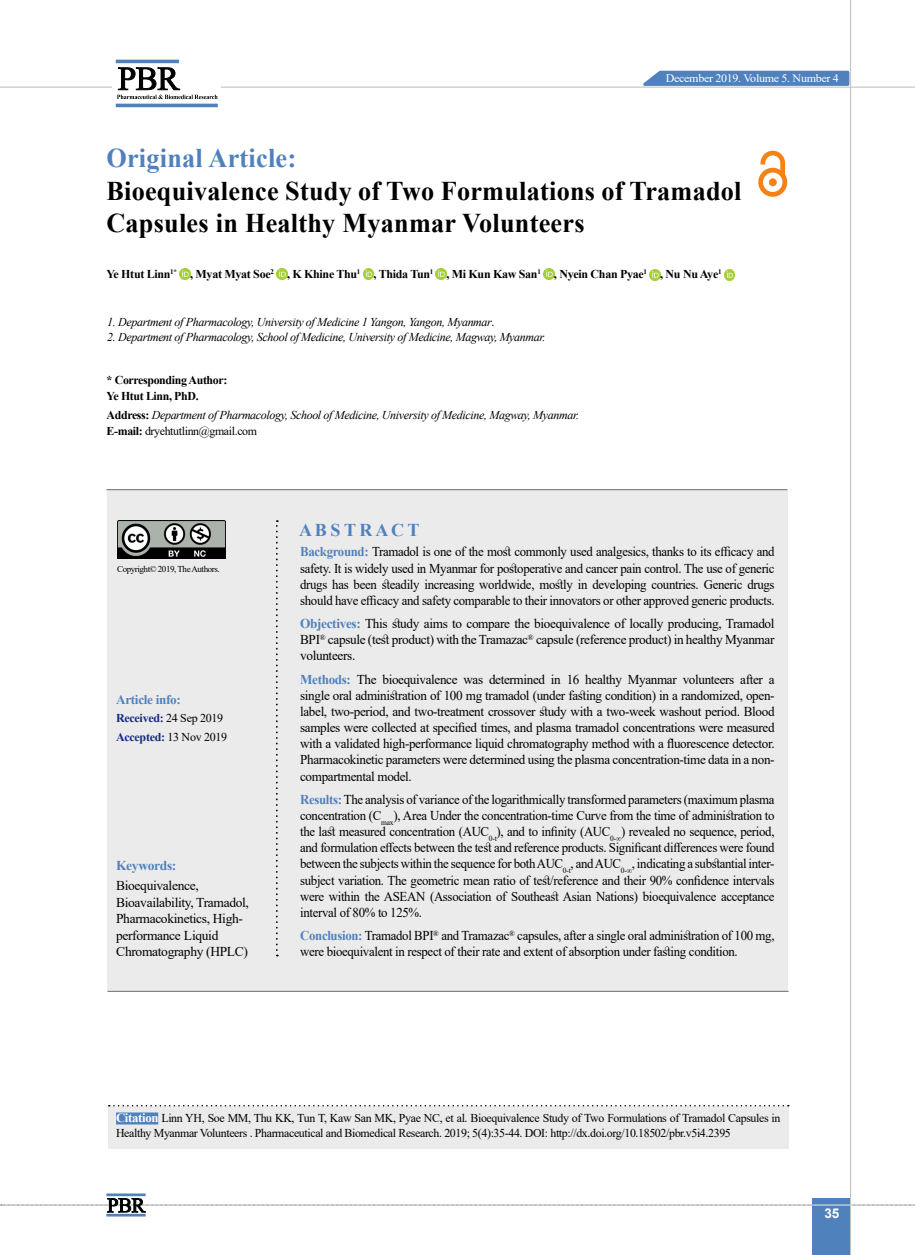
<style>
.page{position:relative;width:915px;height:1255px;background:#fff}
.page>*{position:absolute;margin:0;border:0;box-sizing:border-box;transform-origin:0 0}
.t1{font:700 27px/32.4px "Times New Roman";letter-spacing:.01em;color:#000}
.t2{font:700 27px "Times New Roman";letter-spacing:.01em;color:#4f81bd}
.t3{font:700 18px "Times New Roman";color:#4f81bd}
.t4{font:13.5px/16px "Times New Roman";letter-spacing:-.025em;color:#000;text-align:justify;scale:.95 1}
.t5{font:13.5px/16px "Times New Roman";letter-spacing:-.025em;color:#000;text-align:justify}
.t6{font:700 13.5px "Times New Roman";letter-spacing:-.025em;color:#4f81bd}
.t7{font:700 13.5px "Arial";color:#fff}
.t8{font:700 13.2px "Times New Roman";letter-spacing:-.025em;color:#4f81bd}
.t9{font:italic 12px/16.2px "Times New Roman";letter-spacing:-.03em;color:#000}
.t10{font:12px/15px "Times New Roman";letter-spacing:-.03em;color:#000}
.t11{font:700 12px/16.2px "Times New Roman";letter-spacing:-.025em;color:#000}
.t12{font:700 12px/18.3px "Times New Roman";letter-spacing:-.025em;color:#14287e}
.t13{font:11.4px "Times New Roman";letter-spacing:-.025em;color:#fff;scale:1.05 1}
.t14{font:9px "Times New Roman";letter-spacing:-.05em;color:#000}
.s1{font-style:normal}
.s2{font-weight:700;font-style:normal}
.s3{font-weight:400;color:#000}
.s4{font-weight:700;color:#4f81bd}
.s5{font-weight:700;font-size:12.75px;color:#fff}
</style>
<div class="page">
<div style="left:812px;top:1198px;width:38px;height:56px;background:#4f81bd"></div>
<hr style="left:849px;top:0;width:1px;height:1254px;background:#c2c4c6">
<hr style="left:0;top:87px;width:914px;height:1px;background:#c2c4c6">
<svg style="left:635px;top:69px;width:215px;height:18px;background:#749bca"></svg>
<svg style="left:1px;top:1197px;width:914px;height:15px"></svg>
<hr style="left:106px;top:1193px;width:40px;height:3px;background:#4f81bd">
<hr style="left:106px;top:1213px;width:40px;height:3px;background:#4f81bd">
<div style="left:112px;top:56px;width:108px;height:49px;background:linear-gradient(to right,#fff,#fff)"></div>
<hr style="left:116px;top:60px;width:63px;height:3px;background:#4f81bd">
<hr style="left:116px;top:104px;width:102px;height:3px;background:#4f81bd">
<svg style="left:117px;top:67px;width:100px;height:32px"></svg>
<div style="left:107px;top:489px;width:680px;height:502px;background:#ebebec"></div>
<svg style="left:180px;top:269px;width:10px;height:11px"></svg>
<svg style="left:276px;top:269px;width:11px;height:11px"></svg>
<svg style="left:363px;top:269px;width:11px;height:11px"></svg>
<svg style="left:435px;top:269px;width:11px;height:11px"></svg>
<svg style="left:543px;top:269px;width:11px;height:11px"></svg>
<svg style="left:649px;top:269px;width:11px;height:11px"></svg>
<svg style="left:724px;top:269px;width:10px;height:11px"></svg>
<svg style="left:276px;top:520px;width:2px;height:436px"></svg>
<hr style="left:106px;top:489px;width:681px;height:1px;background:#6d6e71">
<hr style="left:108px;top:990px;width:680px;height:1px;background:#6d6e71">
<svg style="left:758px;top:151px;width:29px;height:46px"></svg>
<div style="left:768px;top:178px;width:8px;height:8px;background:#f58212;border-radius:50%"></div>
<div style="left:108px;top:1105px;width:680px;height:43px;background:#ebebec"></div>
<svg style="left:109px;top:1105px;width:679px;height:1px"></svg>
<div style="left:116px;top:1112px;width:42px;height:12px;background:#4f81bd"></div>
<img style="left:117px;top:521px;width:108px;height:37px">
<p class="t13" style="left:665px;top:70px;width:166px">December 2019. Volume 5. Number 4</p>
<h1 class="t2" style="left:106px;top:139px;width:191px">Original Article:</h1>
<h1 class="t1" style="left:106px;top:173px;width:636px">Bioequivalence Study of Two Formulations of Tramadol<br>Capsules in Healthy Myanmar Volunteers</h1>
<p class="t11" style="left:106px;top:265px;width:616px">Ye Htut Linn<sup>1*</sup> , Myat Myat Soe<sup>2</sup> , K Khine Thu<sup>1</sup> , Thida Tun<sup>1</sup> , Mi Kun Kaw San<sup>1</sup> , Nyein Chan Pyae<sup>1</sup> , Nu Nu Aye<sup>1</sup></p>
<p class="t9" style="left:107px;top:313px;width:388px">1. Department of Pharmacology, University of Medicine 1 Yangon, Yangon, Myanmar<span class="s1">.</span></p>
<p class="t9" style="left:107px;top:328px;width:439px">2. Department of Pharmacology, School of Medicine, University of Medicine, Magway, Myanmar.</p>
<p class="t11" style="left:107px;top:371px;width:122px">* Corresponding Author:<br>Ye Htut Linn, PhD.</p>
<p class="t9" style="left:107px;top:406px;width:474px"><span class="s2">Address:</span> Department of Pharmacology, School of Medicine, University of Medicine, Magway, Myanmar.<br><span class="s2">E-mail:</span> <span class="s1">dryehtutlinn@gmail.com</span></p>
<p class="t14" style="left:117px;top:563px;width:104px">Copyright© 2019, The Authors.</p>
<p class="t8" style="left:116px;top:690px;width:66px">Article info:</p>
<p class="t12" style="left:116px;top:708px;width:112px">Received: <span class="s3">24 Sep 2019<br></span>Accepted: <span class="s3">13 Nov 2019</span></p>
<p class="t6" style="left:116px;top:855px;width:62px">Keywords:</p>
<p class="t5" style="left:116px;top:877px;width:134px;line-height:16.5px;text-align:left">Bioequivalence,<br>Bioavailability, Tramadol,<br>Pharmacokinetics, High&shy;performance Liquid<br>Chromatography (HPLC)</p>
<h2 class="t3" style="left:299px;top:517px;width:122px">A B S T R A C T</h2>
<p class="t4" style="left:300px;top:543px;width:500px"><span class="s4">Background:</span> Tramadol is one of the most commonly used analgesics, thanks to its efficacy and safety. It is widely used in Myanmar for postoperative and cancer pain control. The use of generic drugs has been steadily increasing worldwide, mostly in developing countries. Generic drugs should have efficacy and safety comparable to their innovators or other approved generic products.</p>
<p class="t5" style="left:300px;top:615px;width:476px"><span class="s4">Objectives:</span> This study aims to compare the bioequivalence of locally producing, Tramadol BPI<sup>®</sup> capsule (test product) with the Tramazac<sup>®</sup> capsule (reference product) in healthy Myanmar volunteers.</p>
<p class="t5" style="left:300px;top:671px;width:476px"><span class="s4">Methods:</span> The bioequivalence was determined in 16 healthy Myanmar volunteers after a single oral administration of 100 mg tramadol (under fasting condition) in a randomized, open&shy;label, two-period, and two-treatment crossover study with a two-week washout period. Blood samples were collected at specified times, and plasma tramadol concentrations were measured with a validated high-performance liquid chromatography method with a fluorescence detector.<br>Pharmacokinetic parameters were determined using the plasma concentration-time data in a non&shy;compartmental model.</p>
<p class="t4" style="left:300px;top:791px;width:501px"><span class="s4">Results:</span> The analysis of variance of the logarithmically transformed parameters (maximum plasma concentration (C<sub>max</sub>), Area Under the concentration-time Curve from the time of administration to the last measured concentration (AUC<sub>0-t</sub>), and to infinity (AUC<sub>0-∞</sub>) revealed no sequence, period, and formulation effects between the test and reference products. Significant differences were found between the subjects within the sequence for both AUC<sub>0-t</sub>, and AUC<sub>0-∞</sub>, indicating a substantial inter&shy;subject variation. The geometric mean ratio of test/reference and their 90% confidence intervals were within the ASEAN (Association of Southeast Asian Nations) bioequivalence acceptance interval of 80% to 125%.</p>
<p class="t4" style="left:300px;top:927px;width:500px"><span class="s4">Conclusion:</span> Tramadol BPI<sup>®</sup> and Tramazac<sup>®</sup> capsules, after a single oral administration of 100 mg, were bioequivalent in respect of their rate and extent of absorption under fasting condition.</p>
<p class="t10" style="left:116px;top:1109px;width:665px"><span class="s5">Citation</span> Linn YH, Soe MM, Thu KK, Tun T, Kaw San MK, Pyae NC, et al. Bioequivalence Study of Two Formulations of Tramadol Capsules in<br>Healthy Myanmar Volunteers . Pharmaceutical and Biomedical Research. 2019; 5(4):35-44. DOI: http://dx.doi.org/10.18502/pbr.v5i4.2395</p>
<p class="t7" style="left:824px;top:1203px;width:17px">35</p>
</div>
